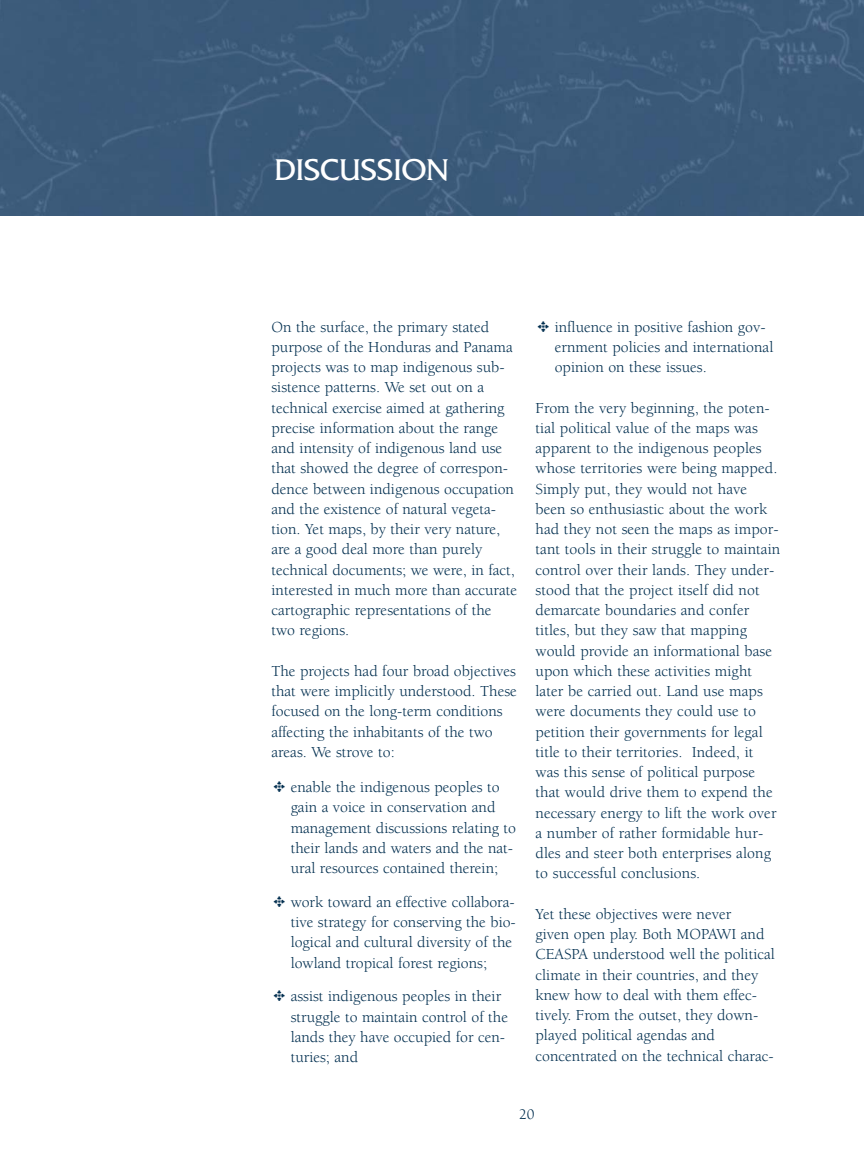
<style>
.page{position:relative;width:864px;height:1161px;background:#fff}
.page>*{position:absolute;margin:0;border:0;box-sizing:border-box;transform-origin:0 0}
.t1{font:31.5px "Friz Quadrata";color:#fff}
.t2{font:15.75px/20.2px "Berkeley";color:#002e4f}
.t3{font:15px "Berkeley";color:#002e4f}
</style>
<div class="page">
<div style="left:0;top:0;width:864px;height:216px;background:#3a5978"></div>
<h1 class="t1" style="left:274px;top:158px;width:176px">DISCUSSION</h1>
<p class="t2" style="left:272px;top:318px;width:247px">On the surface, the primary stated purpose of the Honduras and Panama projects was to map indigenous sub&shy;sistence patterns. We set out on a technical exercise aimed at gathering precise information about the range and intensity of indigenous land use that showed the degree of correspon&shy;dence between indigenous occupation and the existence of natural vegeta&shy;tion. Yet maps, by their very nature, are a good deal more than purely technical documents; we were, in fact, interested in much more than accurate cartographic representations of the two regions.</p>
<p class="t2" style="left:272px;top:662px;width:247px">The projects had four broad objectives that were implicitly understood. These focused on the long-term conditions affecting the inhabitants of the two areas. We strove to:</p>
<p class="t2" style="left:291px;top:778px;width:227px;text-indent:-17px">✥ enable the indigenous peoples to gain a voice in conservation and management discussions relating to their lands and waters and the nat&shy;ural resources contained therein;</p>
<p class="t2" style="left:291px;top:893px;width:227px;text-indent:-17px">✥ work toward an effective collabora&shy;tive strategy for conserving the bio&shy;logical and cultural diversity of the lowland tropical forest regions;</p>
<p class="t2" style="left:291px;top:988px;width:219px;text-indent:-17px">✥ assist indigenous peoples in their struggle to maintain control of the lands they have occupied for cen&shy;turies; and</p>
<p class="t2" style="left:555px;top:318px;width:220px;text-indent:-17px">✥ influence in positive fashion gov&shy;ernment policies and international opinion on these issues.</p>
<p class="t2" style="left:536px;top:399px;width:246px">From the very beginning, the poten&shy;tial political value of the maps was apparent to the indigenous peoples whose territories were being mapped.<br>Simply put, they would not have been so enthusiastic about the work had they not seen the maps as impor&shy;tant tools in their struggle to maintain control over their lands. They under&shy;stood that the project itself did not demarcate boundaries and confer titles, but they saw that mapping would provide an informational base upon which these activities might later be carried out. Land use maps were documents they could use to petition their governments for legal title to their territories. Indeed, it was this sense of political purpose that would drive them to expend the necessary energy to lift the work over a number of rather formidable hur&shy;dles and steer both enterprises along to successful conclusions.</p>
<p class="t2" style="left:536px;top:905px;width:241px">Yet these objectives were never<br>given open play. Both MOPAWI and CEASPA understood well the political climate in their countries, and they knew how to deal with them effec&shy;tively. From the outset, they down&shy;played political agendas and concentrated on the technical charac-</p>
<p class="t3" style="left:519px;top:1108px;width:17px">20</p>
</div>
